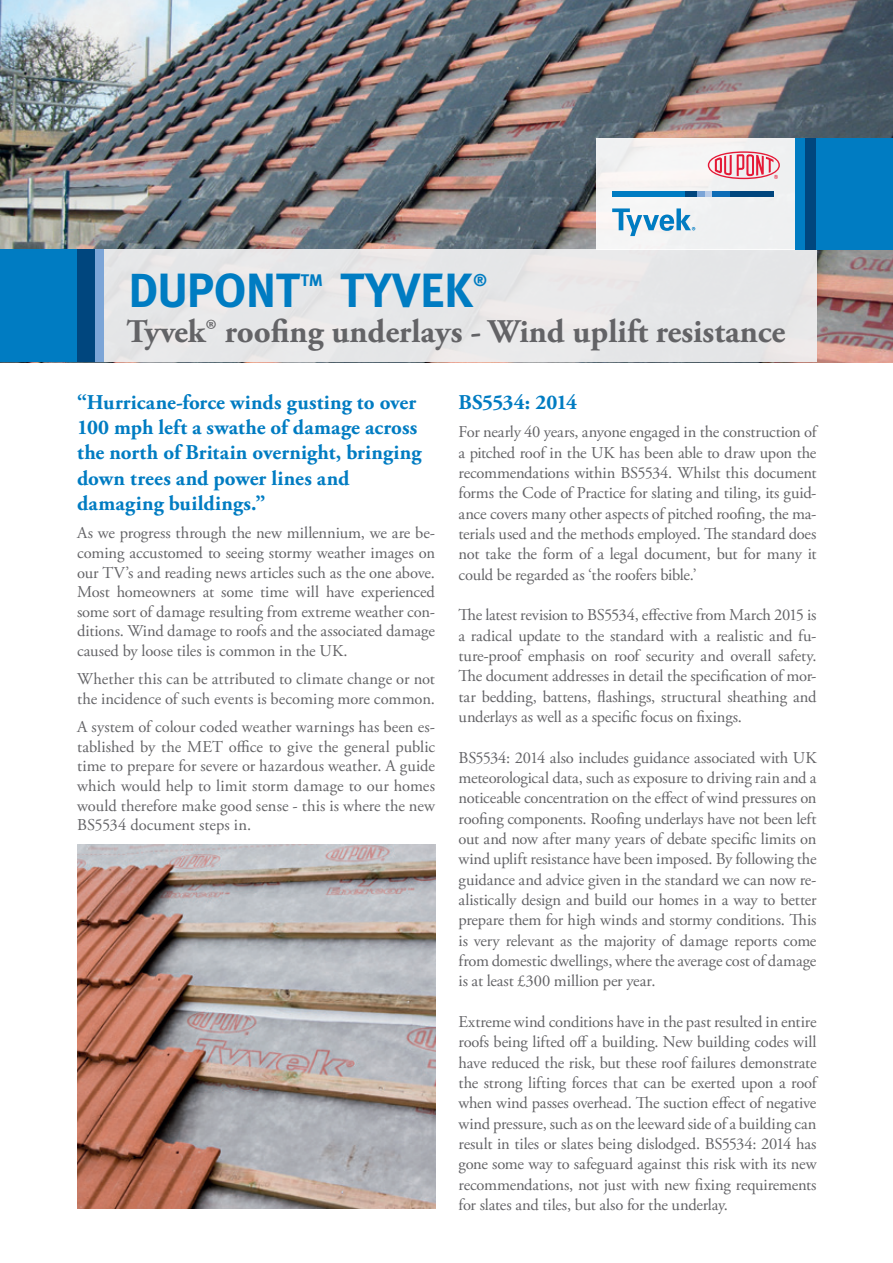
<style>
.page{position:relative;width:893px;height:1263px;background:#fff}
.page>*{position:absolute;margin:0;border:0;box-sizing:border-box;transform-origin:0 0}
.t1{font:700 48px "Meta";color:#007cc2}
.t2{font:700 33px "Adobe Garamond Pro";color:#636366}
.t3{font:700 21px/25.3px "Adobe Garamond Pro";letter-spacing:.005em;color:#007cc2}
.t4{font:700 21px "Adobe Garamond Pro";letter-spacing:-.03em;color:#007cc2}
.t5{font:700 16.8px "Meta";color:#007cc2}
.t6{font:16.5px/20.4px "Adobe Garamond Pro";letter-spacing:-.005em;color:#636366;text-align:justify}
</style>
<div class="page">
<img style="left:0;top:0;width:893px;height:362px">
<div style="left:103px;top:249px;width:713px;height:113px;background:#e5e6e8"></div>
<div style="left:0;top:249px;width:88px;height:113px;background:#007cc2"></div>
<div style="left:77px;top:249px;width:22px;height:113px;background:#00467e"></div>
<div style="left:95px;top:249px;width:8px;height:113px;background:#7ca5d7"></div>
<div style="left:596px;top:138px;width:200px;height:111px;background:#f0f1f2"></div>
<div style="left:796px;top:138px;width:97px;height:111px;background:#007cc2"></div>
<div style="left:805px;top:138px;width:11px;height:111px;background:#00467e"></div>
<svg style="left:708px;top:151px;width:72px;height:28px"></svg>
<div style="left:612px;top:191px;width:73px;height:6px;background:#007cc2"></div>
<div style="left:729px;top:191px;width:44px;height:6px;background:#00467e"></div>
<svg style="left:612px;top:208px;width:83px;height:28px"></svg>
<div style="left:705px;top:191px;width:7px;height:6px;background:#bacce8"></div>
<div style="left:685px;top:191px;width:12px;height:6px;background:#00467e"></div>
<div style="left:697px;top:191px;width:8px;height:6px;background:#7ca5d7"></div>
<div style="left:712px;top:191px;width:17px;height:6px;background:#0d6cb6"></div>
<img style="left:77px;top:844px;width:358px;height:364px">
<h1 class="t1" style="left:129px;top:263px;width:173px">DUPONT</h1>
<p class="t5" style="left:301px;top:270px;width:23px">TM</p>
<h1 class="t1" style="left:340px;top:263px;width:135px">TYVEK</h1>
<p class="t5" style="left:474px;top:270px;width:15px">®</p>
<h2 class="t2" style="left:127px;top:312px;width:660px">Tyvek® roofing underlays - Wind uplift resistance</h2>
<p class="t3" style="left:77px;top:390px;width:346px">“Hurricane-force winds gusting to over 100 mph left a swathe of damage across the north of Britain overnight, bringing down trees and power lines and damaging buildings.”</p>
<p class="t6" style="left:77px;top:524px;width:359px;line-height:19.6px">As we progress through the new millennium, we are be&shy;coming accustomed to seeing stormy weather images on our TV’s and reading news articles such as the one above.<br>Most homeowners at some time will have experienced some sort of damage resulting from extreme weather con&shy;ditions. Wind damage to roofs and the associated damage caused by loose tiles is common in the UK.</p>
<p class="t6" style="left:77px;top:670px;width:360px;line-height:19.6px">Whether this can be attributed to climate change or not the incidence of such events is becoming more common.</p>
<p class="t6" style="left:77px;top:718px;width:360px;line-height:19.6px">A system of colour coded weather warnings has been es&shy;tablished by the MET office to give the general public time to prepare for severe or hazardous weather. A guide which would help to limit storm damage to our homes would therefore make good sense - this is where the new BS5534 document steps in.</p>
<p class="t4" style="left:459px;top:390px;width:120px">BS5534: 2014</p>
<p class="t6" style="left:459px;top:423px;width:359px">For nearly 40 years, anyone engaged in the construction of a pitched roof in the UK has been able to draw upon the recommendations within BS5534. Whilst this document forms the Code of Practice for slating and tiling, its guid&shy;ance covers many other aspects of pitched roofing, the ma&shy;terials used and the methods employed. The standard does not take the form of a legal document, but for many it could be regarded as ‘the roofers bible.’</p>
<p class="t6" style="left:459px;top:605px;width:359px">The latest revision to BS5534, effective from March 2015 is a radical update to the standard with a realistic and fu&shy;ture-proof emphasis on roof security and overall safety.<br>The document addresses in detail the specification of mor&shy;tar bedding, battens, flashings, structural sheathing and underlays as well as a specific focus on fixings.</p>
<p class="t6" style="left:459px;top:748px;width:359px">BS5534: 2014 also includes guidance associated with UK meteorological data, such as exposure to driving rain and a noticeable concentration on the effect of wind pressures on roofing components. Roofing underlays have not been left out and now after many years of debate specific limits on wind uplift resistance have been imposed. By following the guidance and advice given in the standard we can now re&shy;alistically design and build our homes in a way to better prepare them for high winds and stormy conditions. This is very relevant as the majority of damage reports come from domestic dwellings, where the average cost of damage is at least £300 million per year.</p>
<p class="t6" style="left:459px;top:1012px;width:360px">Extreme wind conditions have in the past resulted in entire roofs being lifted off a building. New building codes will have reduced the risk, but these roof failures demonstrate the strong lifting forces that can be exerted upon a roof when wind passes overhead. The suction effect of negative wind pressure, such as on the leeward side of a building can result in tiles or slates being dislodged. BS5534: 2014 has gone some way to safeguard against this risk with its new recommendations, not just with new fixing requirements for slates and tiles, but also for the underlay.</p>
</div>
